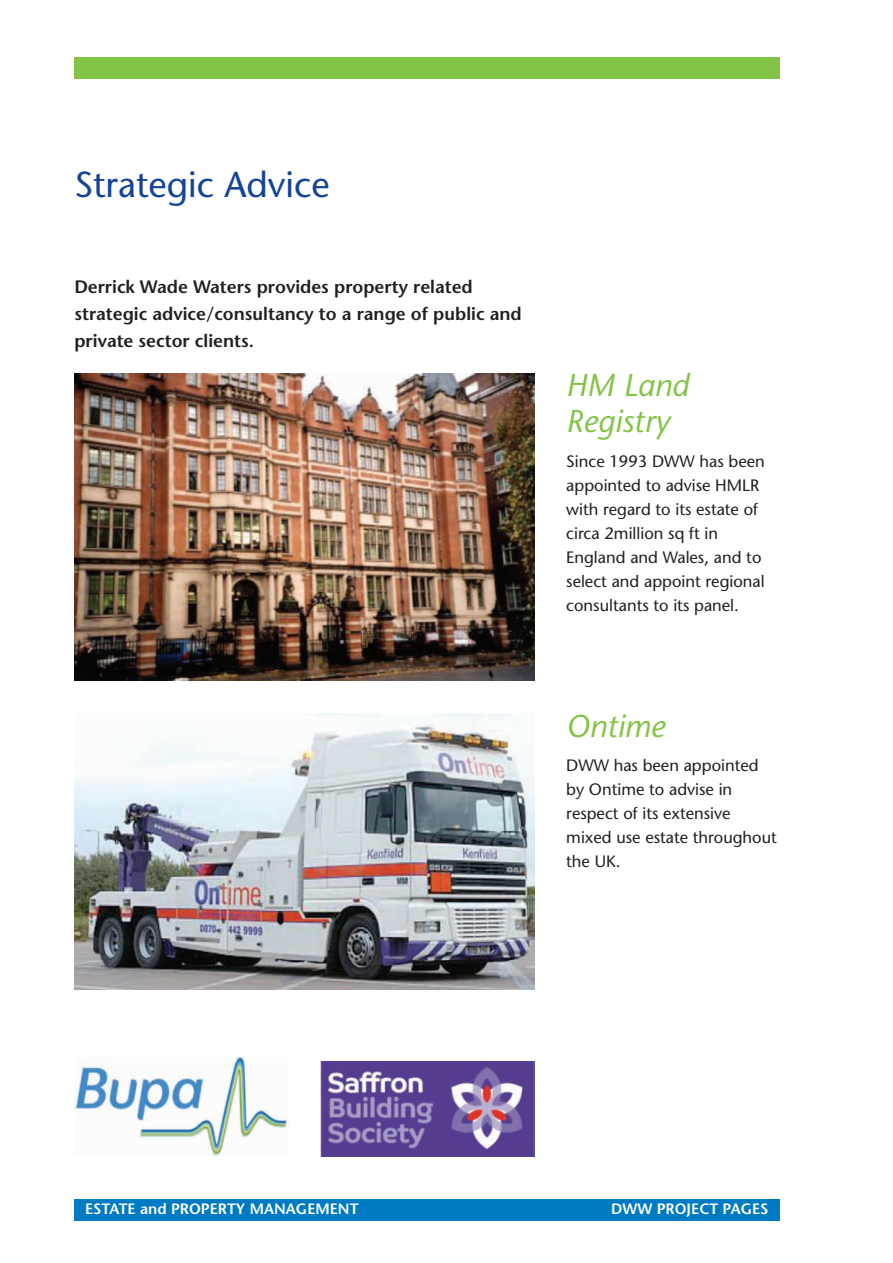
<style>
.page{position:relative;width:893px;height:1263px;background:#fff}
.page>*{position:absolute;margin:0;border:0;box-sizing:border-box;transform-origin:0 0}
.t1{font:36px "Stone Sans";color:#154398}
.t2{font:italic 31.5px/36px "Stone Sans";color:#83c447}
.t3{font:600 18px/27px "Stone Sans";color:#231f20}
.t4{font:16.5px/24px "Stone Sans";color:#231f20}
.t5{font:600 15px "Stone Sans";color:#fff}
</style>
<div class="page">
<img style="left:74px;top:373px;width:460px;height:307px">
<img style="left:74px;top:1058px;width:214px;height:99px">
<img style="left:320px;top:1061px;width:214px;height:96px">
<div style="left:74px;top:57px;width:706px;height:22px;background:#83c447"></div>
<img style="left:74px;top:713px;width:460px;height:277px">
<div style="left:74px;top:1199px;width:706px;height:21px;background:#007bc3"></div>
<h1 class="t1" style="left:74px;top:170px;width:257px">Strategic Advice</h1>
<p class="t3" style="left:74px;top:275px;width:449px">Derrick Wade Waters provides property related strategic advice/consultancy to a range of public and private sector clients.</p>
<h2 class="t2" style="left:566px;top:371px;width:124px">HM Land<br>Registry</h2>
<p class="t4" style="left:566px;top:451px;width:200px">Since 1993 DWW has been appointed to advise HMLR with regard to its estate of circa 2million sq ft in<br>England and Wales, and to select and appoint regional consultants to its panel.</p>
<h2 class="t2" style="left:566px;top:711px;width:100px">Ontime</h2>
<p class="t4" style="left:566px;top:755px;width:212px">DWW has been appointed by Ontime to advise in respect of its extensive mixed use estate throughout the UK.</p>
<p class="t5" style="left:85px;top:1203px;width:275px">ESTATE and PROPERTY MANAGEMENT</p>
<p class="t5" style="left:611px;top:1203px;width:159px">DWW PROJECT PAGES</p>
</div>
